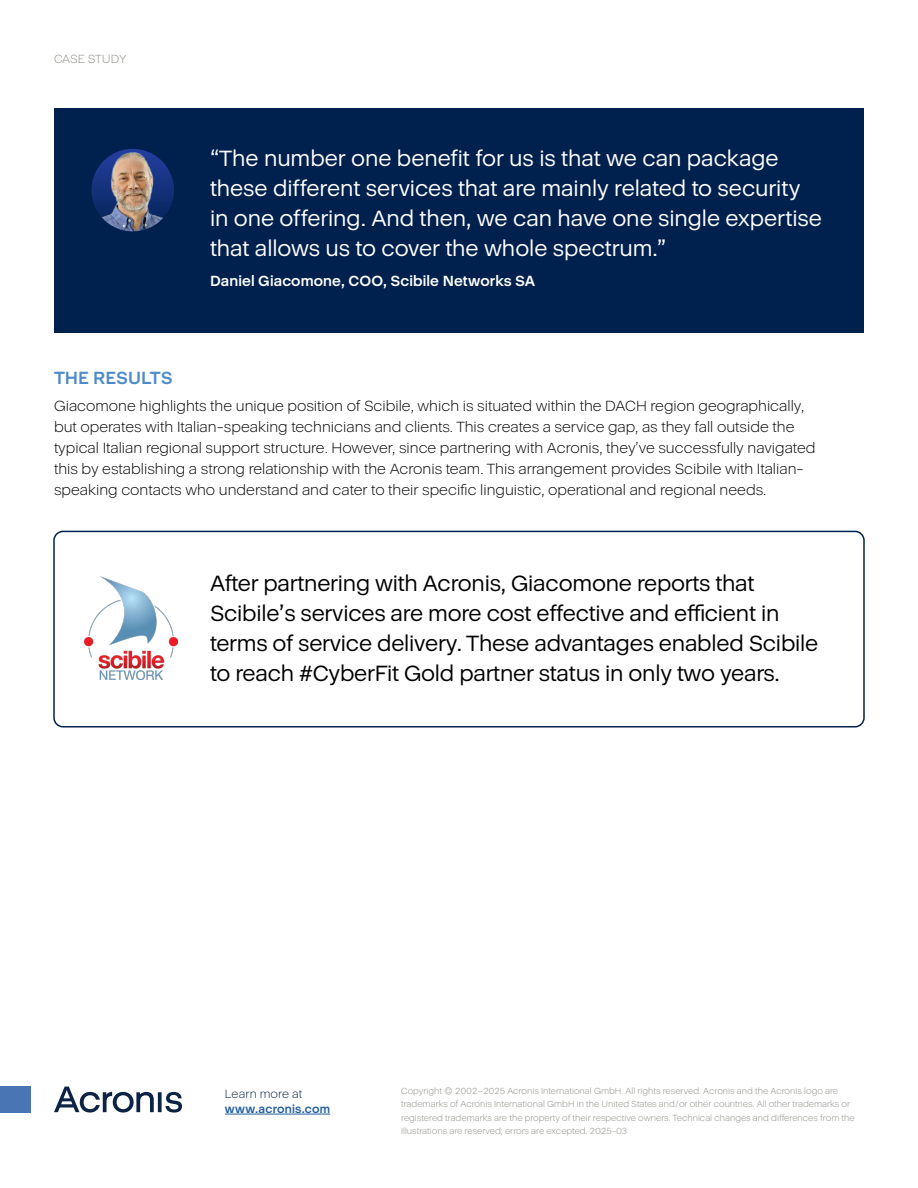
<style>
.page{position:relative;width:918px;height:1188px;background:#fff}
.page>*{position:absolute;margin:0;border:0;box-sizing:border-box;transform-origin:0 0}
.t1{font:22.5px/30px "Acronis Cyber";letter-spacing:-.01em;color:#000}
.t2{font:22.5px/30px "Acronis Cyber";letter-spacing:-.005em;color:#fff}
.t3{font:700 18px "Acronis Cyber";letter-spacing:-.005em;color:#4e8ac9}
.t4{font:300 15px/21px "Acronis Cyber";color:#000}
.t5{font:700 15px "Acronis Cyber";letter-spacing:.01em;color:#fff}
.t6{font:700 12px "Acronis Cyber";letter-spacing:.015em;color:#215e9e}
.t7{font:300 12px "Acronis Cyber";letter-spacing:.01em;color:#0d2345}
.t8{font:12px "Acronis Cyber VF";letter-spacing:-.01em;color:#8f8e87}
.t9{font:300 9px/13.5px "Acronis Cyber";color:#8f8e87}
</style>
<div class="page">
<hr style="left:225px;top:1114px;width:105px;height:1px;background:#215e9e">
<div style="left:0;top:1087px;width:30px;height:26px;background:#4975b4"></div>
<svg style="left:54px;top:1087px;width:128px;height:26px"></svg>
<div style="left:54px;top:108px;width:810px;height:225px;background:#00204d"></div>
<div style="left:53px;top:531px;width:812px;height:196px;border:2px solid #00204d;border-radius:9px"></div>
<img style="left:91px;top:149px;width:83px;height:82px;border-radius:41px">
<img style="left:84px;top:577px;width:94px;height:102px">
<p class="t8" style="left:54px;top:52px;width:74px">CASE STUDY</p>
<h1 class="t2" style="left:210px;top:143px;width:614px">“The number one benefit for us is that we can package these different services that are mainly related to security in one offering. And then, we can have one single expertise that allows us to cover the whole spectrum.”</h1>
<p class="t5" style="left:210px;top:271px;width:327px">Daniel Giacomone, COO, Scibile Networks SA</p>
<p class="t3" style="left:54px;top:367px;width:120px">THE RESULTS</p>
<p class="t4" style="left:54px;top:395px;width:763px">Giacomone highlights the unique position of Scibile, which is situated within the DACH region geographically, but operates with Italian-speaking technicians and clients. This creates a service gap, as they fall outside the typical Italian regional support structure. However, since partnering with Acronis, they’ve successfully navigated this by establishing a strong relationship with the Acronis team. This arrangement provides Scibile with Italian&shy;speaking contacts who understand and cater to their specific linguistic, operational and regional needs.</p>
<h1 class="t1" style="left:210px;top:568px;width:610px">After partnering with Acronis, Giacomone reports that Scibile’s services are more cost effective and efficient in terms of service delivery. These advantages enabled Scibile to reach #CyberFit Gold partner status in only two years.</h1>
<p class="t7" style="left:225px;top:1087px;width:79px">Learn more at</p>
<p class="t6" style="left:225px;top:1101px;width:107px">www.acronis.com</p>
<p class="t9" style="left:401px;top:1084px;width:455px">Copyright © 2002–2025 Acronis International GmbH. All rights reserved. Acronis and the Acronis logo are trademarks of Acronis International GmbH in the United States and/or other countries. All other trademarks or registered trademarks are the property of their respective owners. Technical changes and differences from the illustrations are reserved; errors are excepted. 2025-03</p>
</div>
